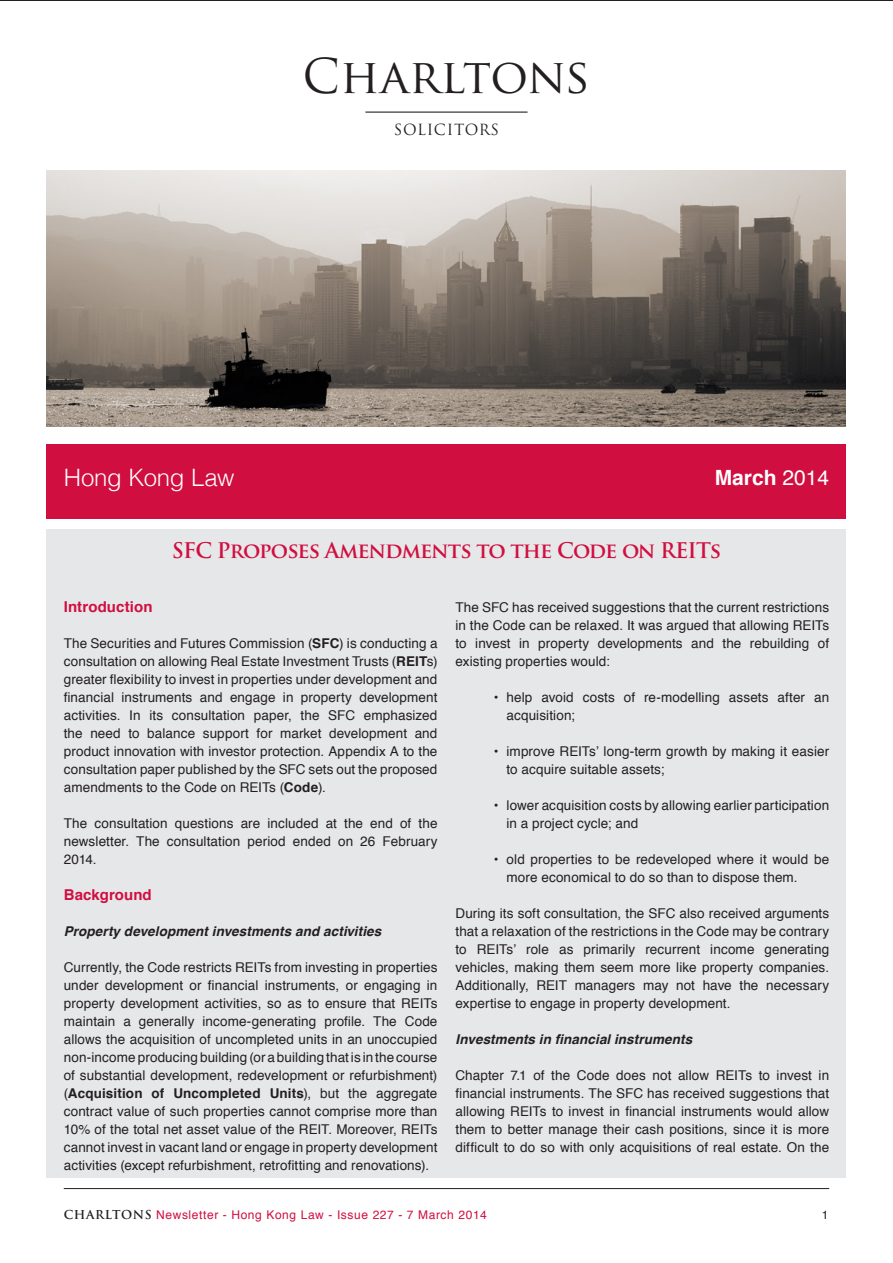
<style>
.page{position:relative;width:893px;height:1263px;background:#fff}
.page>*{position:absolute;margin:0;border:0;box-sizing:border-box;transform-origin:0 0}
.t1{font:46.8px "Trajan Pro";color:#231f20}
.body_text{font:300 24px "Helvetica";letter-spacing:-.015em;color:#fff}
.Title_Main{font:700 21px "Trajan Pro";letter-spacing:-.04em;color:#d10e40}
.t2{font:700 21px "Helvetica";color:#fff}
.body__Subtitle_1{font:700 15px "Helvetica";letter-spacing:.005em;color:#d10e40}
.t3{font:15px "Trajan Pro";letter-spacing:.04em;color:#231f20}
.body_text-2{font:13.5px/18px "Helvetica";letter-spacing:.01em;color:#231f20;text-align:justify}
.body__Subtitle2{font:italic 700 13.5px "Helvetica";letter-spacing:.01em;color:#231f20}
.t4{font:12px "Helvetica";letter-spacing:.05em;color:#d10e40}
.t5{font:12px "Helvetica";color:#231f20}
.s1{font-weight:400}
.s2{font-weight:700}
.s3{font-family:"Trajan Pro";font-weight:700;color:#231f20}
</style>
<div class="page">
<hr style="left:64px;top:1188px;width:765px;height:1px;background:#231f20">
<hr style="left:365px;top:112px;width:162px;height:1px;background:#231f20">
<div style="left:47px;top:444px;width:799px;height:64px;background:#d10e40"></div>
<div style="left:47px;top:508px;width:799px;height:11px;background:#d10e40"></div>
<div style="left:47px;top:529px;width:799px;height:649px;background:#e6e7e9"></div>
<img style="left:47px;top:170px;width:798px;height:256px">
<h1 class="t1" style="left:303px;top:47px;width:289px">Charltons</h1>
<p class="t3" style="left:394px;top:120px;width:107px">SOLICITORS</p>
<p class="body_text" style="left:64px;top:457px;width:172px">Hong Kong Law</p>
<p class="t2" style="left:715px;top:460px;width:116px">March <span class="s1">2014</span></p>
<p class="Title_Main" style="left:172px;top:537px;width:551px">SFC Proposes Amendments to the Code on REITs</p>
<p class="body__Subtitle_1" style="left:64px;top:595px;width:90px">Introduction</p>
<p class="body_text-2" style="left:64px;top:635px;width:375px">The Securities and Futures Commission (<span class="s2">SFC</span>) is conducting a consultation on allowing Real Estate Investment Trusts (<span class="s2">REIT</span>s) greater flexibility to invest in properties under development and financial instruments and engage in property development activities. In its consultation paper, the SFC emphasized the need to balance support for market development and product innovation with investor protection. Appendix A to the consultation paper published by the SFC sets out the proposed amendments to the Code on REITs (<span class="s2">Code</span>).</p>
<p class="body_text-2" style="left:64px;top:815px;width:375px">The consultation questions are included at the end of the newsletter. The consultation period ended on 26 February 2014.</p>
<p class="body__Subtitle_1" style="left:64px;top:883px;width:90px">Background</p>
<p class="body__Subtitle2" style="left:64px;top:920px;width:319px">Property development investments and activities</p>
<p class="body_text-2" style="left:64px;top:959px;width:375px">Currently, the Code restricts REITs from investing in properties under development or financial instruments, or engaging in property development activities, so as to ensure that REITs maintain a generally income-generating profile. The Code allows the acquisition of uncompleted units in an unoccupied non-income producing building (or a building that is in the course of substantial development, redevelopment or refurbishment) (<span class="s2">Acquisition of Uncompleted Units</span>), but the aggregate contract value of such properties cannot comprise more than 10% of the total net asset value of the REIT. Moreover, REITs cannot invest in vacant land or engage in property development activities (except refurbishment, retrofitting and renovations).</p>
<p class="body_text-2" style="left:455px;top:599px;width:375px">The SFC has received suggestions that the current restrictions in the Code can be relaxed. It was argued that allowing REITs to invest in property developments and the rebuilding of existing properties would:</p>
<p class="body_text-2" style="left:506px;top:689px;width:324px;text-indent:-13px"><span class="s2">•</span> help avoid costs of re-modelling assets after an acquisition;</p>
<p class="body_text-2" style="left:506px;top:743px;width:324px;text-indent:-13px"><span class="s2">•</span> improve REITs’ long-term growth by making it easier to acquire suitable assets;</p>
<p class="body_text-2" style="left:506px;top:797px;width:324px;text-indent:-13px"><span class="s2">•</span> lower acquisition costs by allowing earlier participation in a project cycle; and</p>
<p class="body_text-2" style="left:506px;top:851px;width:324px;text-indent:-13px"><span class="s2">•</span> old properties to be redeveloped where it would be more economical to do so than to dispose them.</p>
<p class="body_text-2" style="left:455px;top:905px;width:375px">During its soft consultation, the SFC also received arguments that a relaxation of the restrictions in the Code may be contrary to REITs’ role as primarily recurrent income generating vehicles, making them seem more like property companies.<br>Additionally, REIT managers may not have the necessary expertise to engage in property development.</p>
<p class="body__Subtitle2" style="left:455px;top:1028px;width:238px">Investments in financial instruments</p>
<p class="body_text-2" style="left:455px;top:1067px;width:375px">Chapter 7.1 of the Code does not allow REITs to invest in financial instruments. The SFC has received suggestions that allowing REITs to invest in financial instruments would allow them to better manage their cash positions, since it is more difficult to do so with only acquisitions of real estate. On the</p>
<p class="t4" style="left:64px;top:1206px;width:425px"><span class="s3">CHARLTONS</span> Newsletter - Hong Kong Law - Issue 227 - 7 March 2014</p>
<p class="t5" style="left:822px;top:1206px;width:8px">1</p>
</div>
